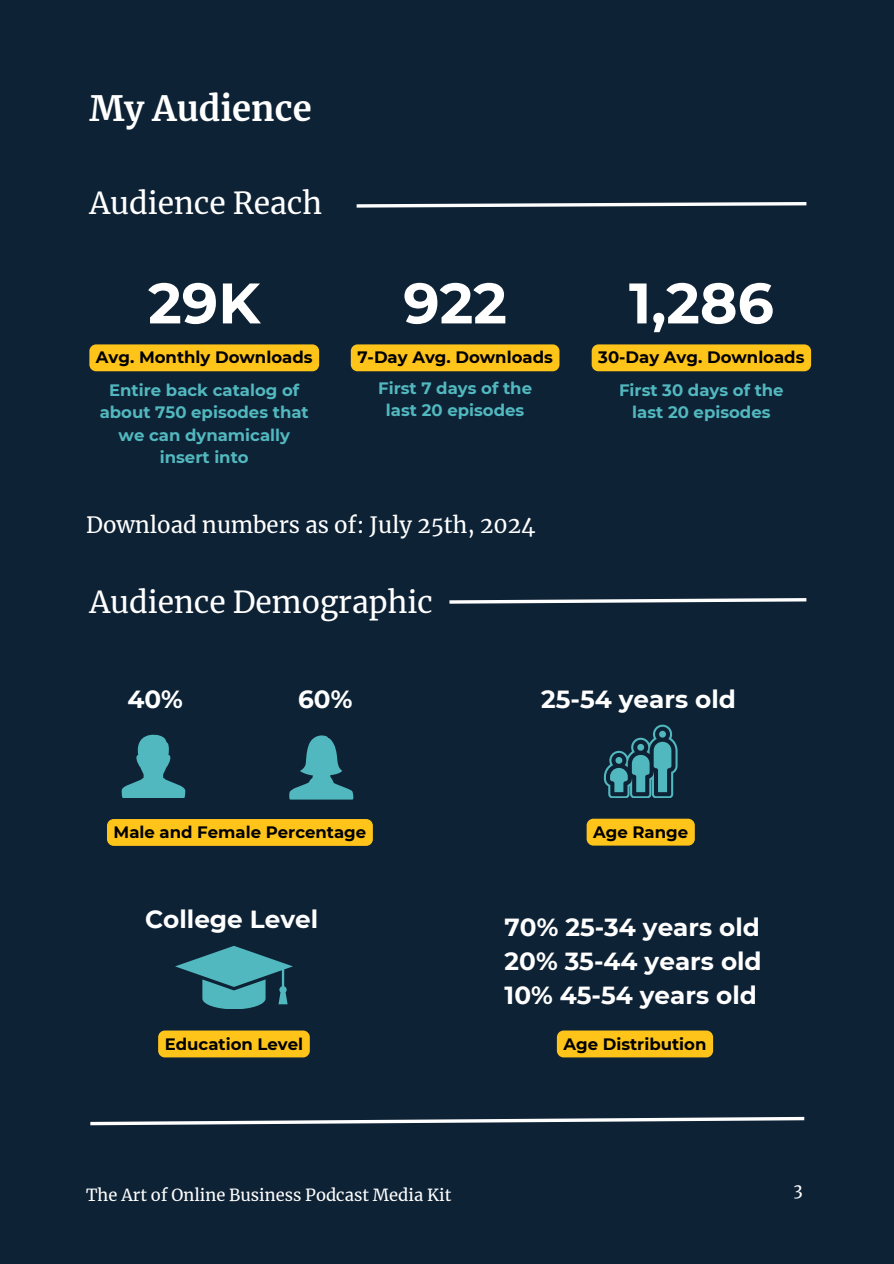
<style>
.page{position:relative;width:894px;height:1264px;background:#fff}
.page>*{position:absolute;margin:0;border:0;box-sizing:border-box;transform-origin:0 0}
.t1{font:700 57px "Montserrat";color:#fff}
.t2{font:700 34.5px "Merriweather";color:#fff}
.t3{font:30px "Merriweather";color:#fff}
.t4{font:700 24.75px/33.8px "Montserrat";color:#fff;text-align:justify}
.t5{font:22.2px "Merriweather";color:#fff}
.t6{font:700 16.5px/22.5px "Montserrat";color:#52b8bf;text-align:center}
.t7{font:700 16.5px "Montserrat";color:#000}
.t8{font:16.5px "Merriweather";color:#fff}
</style>
<div class="page">
<div style="left:0;top:0;width:893px;height:1263px;background:#0e2235"></div>
<svg style="left:356px;top:202px;width:451px;height:6px"></svg>
<svg style="left:449px;top:598px;width:358px;height:6px"></svg>
<svg style="left:121px;top:734px;width:64px;height:63px"></svg>
<svg style="left:289px;top:735px;width:65px;height:64px"></svg>
<div style="left:107px;top:819px;width:266px;height:26px;background:#fec419;border-radius:7px"></div>
<svg style="left:603px;top:724px;width:74px;height:73px"></svg>
<div style="left:586px;top:818px;width:108px;height:27px;background:#fec419;border-radius:7px"></div>
<svg style="left:90px;top:1116px;width:715px;height:10px"></svg>
<div style="left:89px;top:344px;width:230px;height:27px;background:#fec419;border-radius:7px"></div>
<div style="left:351px;top:344px;width:208px;height:27px;background:#fec419;border-radius:7px"></div>
<div style="left:591px;top:344px;width:219px;height:27px;background:#fec419;border-radius:7px"></div>
<svg style="left:175px;top:946px;width:118px;height:62px"></svg>
<div style="left:158px;top:1030px;width:152px;height:27px;background:#fec419;border-radius:7px"></div>
<div style="left:556px;top:1030px;width:157px;height:27px;background:#fec419;border-radius:7px"></div>
<h3 class="t2" style="left:89px;top:87px;width:224px">My Audience</h3>
<h4 class="t3" style="left:89px;top:185px;width:234px">Audience Reach</h4>
<h5 class="t1" style="left:148px;top:268px;width:114px">29K</h5>
<p class="t1" style="left:403px;top:268px;width:105px">922</p>
<h6 class="t7" style="left:96px;top:347px;width:218px">Avg. Monthly Downloads</h6>
<h4 class="t7" style="left:357px;top:347px;width:197px">7-Day Avg. Downloads</h4>
<h5 class="t6" style="left:100px;top:378px;width:210px">Entire back catalog of about 750 episodes that we can dynamically insert into</h5>
<p class="t6" style="left:378px;top:377px;width:155px">First 7 days of the last 20 episodes</p>
<p class="t5" style="left:86px;top:511px;width:450px">Download numbers as of: July 25th, 2024</p>
<h1 class="t3" style="left:89px;top:583px;width:345px">Audience Demographic</h1>
<p class="t1" style="left:628px;top:268px;width:146px">1,286</p>
<p class="t7" style="left:598px;top:347px;width:208px">30-Day Avg. Downloads</p>
<h5 class="t6" style="left:619px;top:378px;width:166px">First 30 days of the last 20 episodes</h5>
<p class="t4" style="left:127px;top:682px;width:57px">40%</p>
<p class="t4" style="left:298px;top:682px;width:56px">60%</p>
<p class="t4" style="left:541px;top:681px;width:196px">25-54 years old</p>
<h2 class="t7" style="left:114px;top:822px;width:254px">Male and Female Percentage</h2>
<p class="t7" style="left:593px;top:822px;width:96px">Age Range</p>
<p class="t4" style="left:145px;top:902px;width:174px">College Level</p>
<p class="t4" style="left:504px;top:910px;width:258px">70% 25-34 years old 20% 35-44 years old 10% 45-54 years old</p>
<h5 class="t7" style="left:165px;top:1033px;width:140px">Education Level</h5>
<p class="t7" style="left:563px;top:1033px;width:144px">Age Distribution</p>
<h2 class="t8" style="left:86px;top:1184px;width:366px">The Art of Online Business Podcast Media Kit</h2>
<p class="t8" style="left:793px;top:1179px;width:11px">3</p>
</div>
